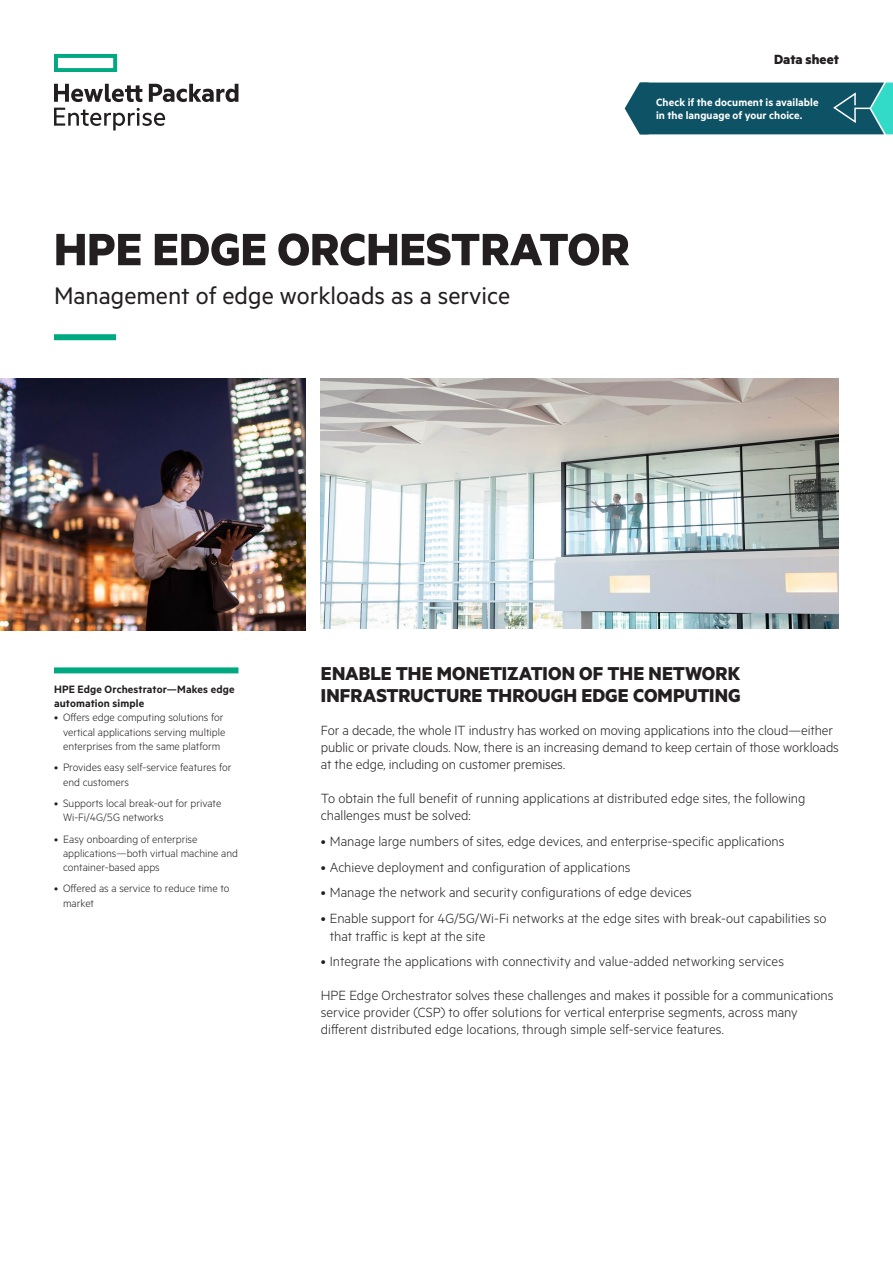
<style>
.page{position:relative;width:893px;height:1263px;background:#fff}
.page>*{position:absolute;margin:0;border:0;box-sizing:border-box;transform-origin:0 0}
.Headline_MetricHPE_B{font:700 51px "Metric HPE";color:#231f20}
.Cover_Subhead_Metric{font:27px "Metric HPE";color:#231f20}
.Body_subheadline_Met{font:700 21px/22.5px "Metric HPE";letter-spacing:.005em;color:#231f20}
.Body_text_last_Metri{font:300 15px/17.2px "Metric HPE";color:#231f20}
.Body_text_MetricHPE{font:300 15px/17.2px "Metric HPE";letter-spacing:-.005em;color:#231f20}
.Body_text_before_bul{font:300 15px/17.2px "Metric HPE";color:#231f20}
.Descriptor_MetricHPE{font:700 15px "Metric HPE";color:#231f20}
.t1{font:300 12px/14.2px "Metric HPE";color:#231f20}
.Sidebar_header_Metri{font:600 12px/13.5px "Metric HPE";letter-spacing:.005em;color:#fff}
.Sidebar_header_Metri-2{font:600 12px/14.2px "Metric HPE";letter-spacing:.01em;color:#231f20}
</style>
<div class="page">
<div style="left:54px;top:334px;width:62px;height:6px;background:#01a982"></div>
<div style="left:54px;top:667px;width:184px;height:6px;background:#01a982"></div>
<svg style="left:54px;top:54px;width:63px;height:18px"></svg>
<svg style="left:54px;top:84px;width:184px;height:47px"></svg>
<img style="left:321px;top:378px;width:518px;height:250px">
<img style="left:0;top:378px;width:305px;height:252px">
<svg style="left:625px;top:83px;width:268px;height:51px;background:#196070"></svg>
<p class="Descriptor_MetricHPE" style="left:774px;top:50px;width:66px">Data sheet</p>
<p class="Sidebar_header_Metri" style="left:656px;top:95px;width:164px">Check if the document is available in the language of your choice.</p>
<p class="Headline_MetricHPE_B" style="left:54px;top:218px;width:577px">HPE EDGE ORCHESTRATOR</p>
<p class="Cover_Subhead_Metric" style="left:54px;top:280px;width:458px">Management of edge workloads as a service</p>
<p class="Sidebar_header_Metri-2" style="left:54px;top:682px;width:182px">HPE Edge Orchestrator—Makes edge automation simple</p>
<p class="t1" style="left:63px;top:710px;width:164px;text-indent:-9px">• Offers edge computing solutions for vertical applications serving multiple enterprises from the same platform</p>
<p class="t1" style="left:63px;top:760px;width:170px;text-indent:-9px">• Provides easy self-service features for end customers</p>
<p class="t1" style="left:63px;top:795px;width:160px;text-indent:-9px">• Supports local break-out for private<br>Wi-Fi/4G/5G networks</p>
<p class="t1" style="left:63px;top:831px;width:177px;text-indent:-9px">• Easy onboarding of enterprise applications—both virtual machine and container-based apps</p>
<p class="t1" style="left:63px;top:881px;width:168px;text-indent:-9px">• Offered as a service to reduce time to market</p>
<p class="Body_subheadline_Met" style="left:321px;top:661px;width:421px">ENABLE THE MONETIZATION OF THE NETWORK<br>INFRASTRUCTURE THROUGH EDGE COMPUTING</p>
<p class="Body_text_MetricHPE" style="left:321px;top:721px;width:520px">For a decade, the whole IT industry has worked on moving applications into the cloud—either public or private clouds. Now, there is an increasing demand to keep certain of those workloads at the edge, including on customer premises.</p>
<p class="Body_text_before_bul" style="left:321px;top:789px;width:486px">To obtain the full benefit of running applications at distributed edge sites, the following challenges must be solved:</p>
<p class="Body_text_last_Metri" style="left:321px;top:832px;width:465px">• Manage large numbers of sites, edge devices, and enterprise-specific applications</p>
<p class="Body_text_last_Metri" style="left:321px;top:858px;width:311px">• Achieve deployment and configuration of applications</p>
<p class="Body_text_last_Metri" style="left:321px;top:883px;width:372px">• Manage the network and security configurations of edge devices</p>
<p class="Body_text_last_Metri" style="left:330px;top:909px;width:498px;text-indent:-9px">• Enable support for 4G/5G/Wi-Fi networks at the edge sites with break-out capabilities so that traffic is kept at the site</p>
<p class="Body_text_last_Metri" style="left:321px;top:952px;width:465px">• Integrate the applications with connectivity and value-added networking services</p>
<p class="Body_text_last_Metri" style="left:321px;top:986px;width:514px">HPE Edge Orchestrator solves these challenges and makes it possible for a communications service provider (CSP) to offer solutions for vertical enterprise segments, across many different distributed edge locations, through simple self-service features.</p>
</div>
